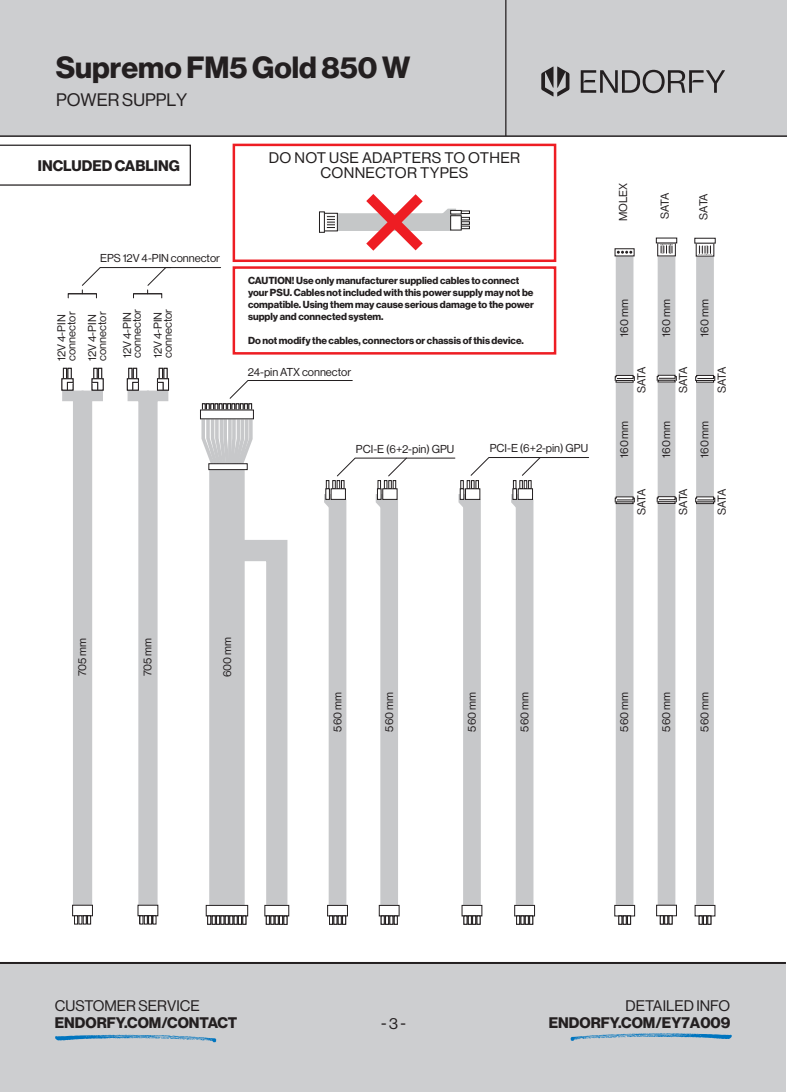
<style>
.page{position:relative;width:787px;height:1092px;background:#fff}
.page>*{position:absolute;margin:0;border:0;box-sizing:border-box;transform-origin:0 0}
.t1{font:30px "N Haas Grotesk DS Pro 75 Bd";color:#231f20}
.t2{font:17.75px "N Haas Grotesk DS Pro 55 Rg";color:#231f20}
.t3{font:15px "N Haas Grotesk DS Pro 75 Bd";color:#231f20}
.t4{font:15px/15px "N Haas Grotesk DS Pro 55 Rg";letter-spacing:.02em;color:#211e1e;text-align:center}
.t5{font:15px "N Haas Grotesk DS Pro 55 Rg";color:#231f20}
.t6{font:11.25px/10px "N Haas Grotesk DS Pro 55 Rg";color:#231f20}
.t7{font:10px/12px "N Haas Grotesk DS Pro 75 Bd";color:#231f20}
</style>
<div class="page">
<svg style="left:0;top:145px;width:191px;height:41px"></svg>
<div style="left:0;top:963px;width:786px;height:128px;background:#cdced0"></div>
<hr style="left:0;top:961px;width:786px;height:2px;background:#231f20">
<svg style="left:206px;top:529px;width:84px;height:396px"></svg>
<div style="left:696px;top:256px;width:18px;height:649px;background:#c7c8ca"></div>
<div style="left:694px;top:905px;width:21px;height:11px;background:#fff;border:1px solid #231f20"></div>
<svg style="left:698px;top:915px;width:13px;height:9px"></svg>
<div style="left:657px;top:256px;width:18px;height:649px;background:#c7c8ca"></div>
<div style="left:656px;top:904px;width:20px;height:12px;background:#fff;border:1px solid #231f20"></div>
<svg style="left:660px;top:915px;width:12px;height:9px"></svg>
<div style="left:615px;top:256px;width:18px;height:649px;background:#c7c8ca"></div>
<div style="left:614px;top:905px;width:21px;height:11px;background:#fff;border:1px solid #231f20"></div>
<svg style="left:618px;top:915px;width:13px;height:9px"></svg>
<svg style="left:657px;top:243px;width:18px;height:13px"></svg>
<svg style="left:656px;top:238px;width:21px;height:5px"></svg>
<svg style="left:659px;top:244px;width:14px;height:10px"></svg>
<svg style="left:656px;top:496px;width:21px;height:7px"></svg>
<svg style="left:656px;top:374px;width:21px;height:8px"></svg>
<svg style="left:696px;top:243px;width:18px;height:13px"></svg>
<svg style="left:694px;top:238px;width:21px;height:5px"></svg>
<svg style="left:698px;top:245px;width:13px;height:9px"></svg>
<div style="left:696px;top:501px;width:18px;height:3px;border:1px solid #231f20"></div>
<svg style="left:695px;top:496px;width:20px;height:7px"></svg>
<svg style="left:695px;top:375px;width:20px;height:7px"></svg>
<div style="left:615px;top:501px;width:18px;height:3px;border:1px solid #231f20"></div>
<svg style="left:614px;top:496px;width:21px;height:7px"></svg>
<svg style="left:614px;top:375px;width:21px;height:7px"></svg>
<svg style="left:614px;top:248px;width:20px;height:8px"></svg>
<svg style="left:617px;top:251px;width:15px;height:3px"></svg>
<svg style="left:93px;top:368px;width:4px;height:10px"></svg>
<svg style="left:98px;top:368px;width:4px;height:10px"></svg>
<svg style="left:68px;top:368px;width:4px;height:10px"></svg>
<svg style="left:63px;top:368px;width:4px;height:10px"></svg>
<div style="left:92px;top:378px;width:11px;height:12px;background:#343132"></div>
<div style="left:62px;top:378px;width:11px;height:12px;background:#353132"></div>
<div style="left:516px;top:499px;width:17px;height:406px;background:#c7c8ca"></div>
<div style="left:514px;top:905px;width:21px;height:11px;background:#fff;border:1px solid #231f20"></div>
<svg style="left:516px;top:915px;width:17px;height:9px"></svg>
<div style="left:463px;top:499px;width:18px;height:406px;background:#c7c8ca"></div>
<div style="left:461px;top:905px;width:21px;height:11px;background:#fff;border:1px solid #231f20"></div>
<svg style="left:463px;top:915px;width:17px;height:9px"></svg>
<div style="left:380px;top:499px;width:18px;height:406px;background:#c7c8ca"></div>
<div style="left:379px;top:905px;width:20px;height:11px;background:#fff;border:1px solid #231f20"></div>
<svg style="left:381px;top:915px;width:16px;height:9px"></svg>
<div style="left:329px;top:499px;width:17px;height:406px;background:#c7c8ca"></div>
<div style="left:327px;top:905px;width:21px;height:11px;background:#fff;border:1px solid #231f20"></div>
<svg style="left:329px;top:915px;width:17px;height:9px"></svg>
<svg style="left:61px;top:379px;width:43px;height:545px"></svg>
<svg style="left:126px;top:368px;width:44px;height:556px"></svg>
<div style="left:206px;top:905px;width:42px;height:11px;background:#fff;border:1px solid #231f20"></div>
<svg style="left:207px;top:915px;width:39px;height:9px"></svg>
<div style="left:264px;top:905px;width:25px;height:11px;background:#fff;border:1px solid #231f20"></div>
<svg style="left:266px;top:915px;width:21px;height:9px"></svg>
<svg style="left:67px;top:267px;width:154px;height:31px"></svg>
<svg style="left:200px;top:380px;width:389px;height:141px"></svg>
<div style="left:0;top:0;width:787px;height:136px;background:#cdced0"></div>
<svg style="left:541px;top:66px;width:184px;height:30px"></svg>
<hr style="left:505px;top:0;width:1px;height:136px;background:#231f20">
<hr style="left:0;top:135px;width:787px;height:2px;background:#231f20">
<div style="left:232px;top:144px;width:324px;height:118px;border:2px solid #ee1d23"></div>
<div style="left:338px;top:213px;width:113px;height:18px;background:#c5c7c8"></div>
<svg style="left:325px;top:213px;width:13px;height:18px"></svg>
<svg style="left:319px;top:211px;width:6px;height:22px"></svg>
<svg style="left:326px;top:215px;width:10px;height:14px"></svg>
<svg style="left:355px;top:194px;width:115px;height:67px"></svg>
<div style="left:232px;top:266px;width:324px;height:88px;border:2px solid #ee1d23"></div>
<h1 class="t1" style="left:56px;top:50px;width:356px">Supremo FM5 Gold 850 W</h1>
<h2 class="t2" style="left:56px;top:89px;width:133px">POWER SUPPLY</h2>
<h3 class="t3" style="left:38px;top:156px;width:143px">INCLUDED CABLING</h3>
<h3 class="t4" style="left:269px;top:150px;width:253px">DO NOT USE ADAPTERS TO OTHER<br>CONNECTOR TYPES</h3>
<p class="t6" style="left:100px;top:253px;width:121px">EPS 12V 4-PIN connector</p>
<p class="t6" style="left:57px;top:361px;width:51px;rotate:-90deg">12V 4-PIN connector</p>
<p class="t6" style="left:87px;top:361px;width:51px;rotate:-90deg">12V 4-PIN connector</p>
<p class="t6" style="left:122px;top:358px;width:51px;rotate:-90deg">12V 4-PIN connector</p>
<p class="t6" style="left:153px;top:358px;width:51px;rotate:-90deg">12V 4-PIN connector</p>
<p class="t7" style="left:248px;top:274px;width:287px">CAUTION! Use only manufacturer supplied cables to connect your PSU. Cables not included with this power supply may not be compatible. Using them may cause serious damage to the power supply and connected system.</p>
<p class="t7" style="left:248px;top:334px;width:277px">Do not modify the cables, connectors or chassis of this device.</p>
<p class="t6" style="left:248px;top:367px;width:105px">24-pin ATX connector</p>
<p class="t6" style="left:356px;top:444px;width:100px">PCI-E (6+2-pin) GPU</p>
<p class="t6" style="left:489px;top:443px;width:100px">PCI-E (6+2-pin) GPU</p>
<p class="t6" style="left:618px;top:221px;width:40px;rotate:-90deg">MOLEX</p>
<p class="t6" style="left:660px;top:219px;width:28px;rotate:-90deg">SATA</p>
<p class="t6" style="left:698px;top:220px;width:28px;rotate:-90deg">SATA</p>
<p class="t6" style="left:619px;top:336px;width:39px;rotate:-90deg">160 mm</p>
<p class="t6" style="left:636px;top:393px;width:28px;rotate:-90deg">SATA</p>
<p class="t6" style="left:619px;top:457px;width:39px;rotate:-90deg">160 mm</p>
<p class="t6" style="left:636px;top:515px;width:28px;rotate:-90deg">SATA</p>
<p class="t6" style="left:661px;top:336px;width:39px;rotate:-90deg">160 mm</p>
<p class="t6" style="left:678px;top:393px;width:28px;rotate:-90deg">SATA</p>
<p class="t6" style="left:661px;top:457px;width:39px;rotate:-90deg">160 mm</p>
<p class="t6" style="left:678px;top:514px;width:28px;rotate:-90deg">SATA</p>
<p class="t6" style="left:699px;top:336px;width:39px;rotate:-90deg">160 mm</p>
<p class="t6" style="left:717px;top:393px;width:28px;rotate:-90deg">SATA</p>
<p class="t6" style="left:699px;top:457px;width:39px;rotate:-90deg">160 mm</p>
<p class="t6" style="left:717px;top:515px;width:28px;rotate:-90deg">SATA</p>
<p class="t6" style="left:77px;top:676px;width:40px;rotate:-90deg">705 mm</p>
<p class="t6" style="left:222px;top:677px;width:42px;rotate:-90deg">600 mm</p>
<p class="t6" style="left:143px;top:676px;width:40px;rotate:-90deg">705 mm</p>
<p class="t6" style="left:332px;top:731px;width:41px;rotate:-90deg">560 mm</p>
<p class="t6" style="left:384px;top:731px;width:41px;rotate:-90deg">560 mm</p>
<p class="t6" style="left:467px;top:731px;width:41px;rotate:-90deg">560 mm</p>
<p class="t6" style="left:519px;top:731px;width:41px;rotate:-90deg">560 mm</p>
<p class="t6" style="left:619px;top:731px;width:41px;rotate:-90deg">560 mm</p>
<p class="t6" style="left:661px;top:731px;width:41px;rotate:-90deg">560 mm</p>
<p class="t6" style="left:699px;top:731px;width:41px;rotate:-90deg">560 mm</p>
<h3 class="t5" style="left:55px;top:996px;width:146px">CUSTOMER SERVICE</h3>
<h3 class="t3" style="left:55px;top:1014px;width:184px">ENDORFY.COM/CONTACT</h3>
<h3 class="t3" style="left:549px;top:1014px;width:183px">ENDORFY.COM/EY7A009</h3>
<h3 class="t5" style="left:625px;top:996px;width:106px">DETAILED INFO</h3>
<h3 class="t5" style="left:381px;top:1014px;width:26px">- 3 -</h3>
</div>
